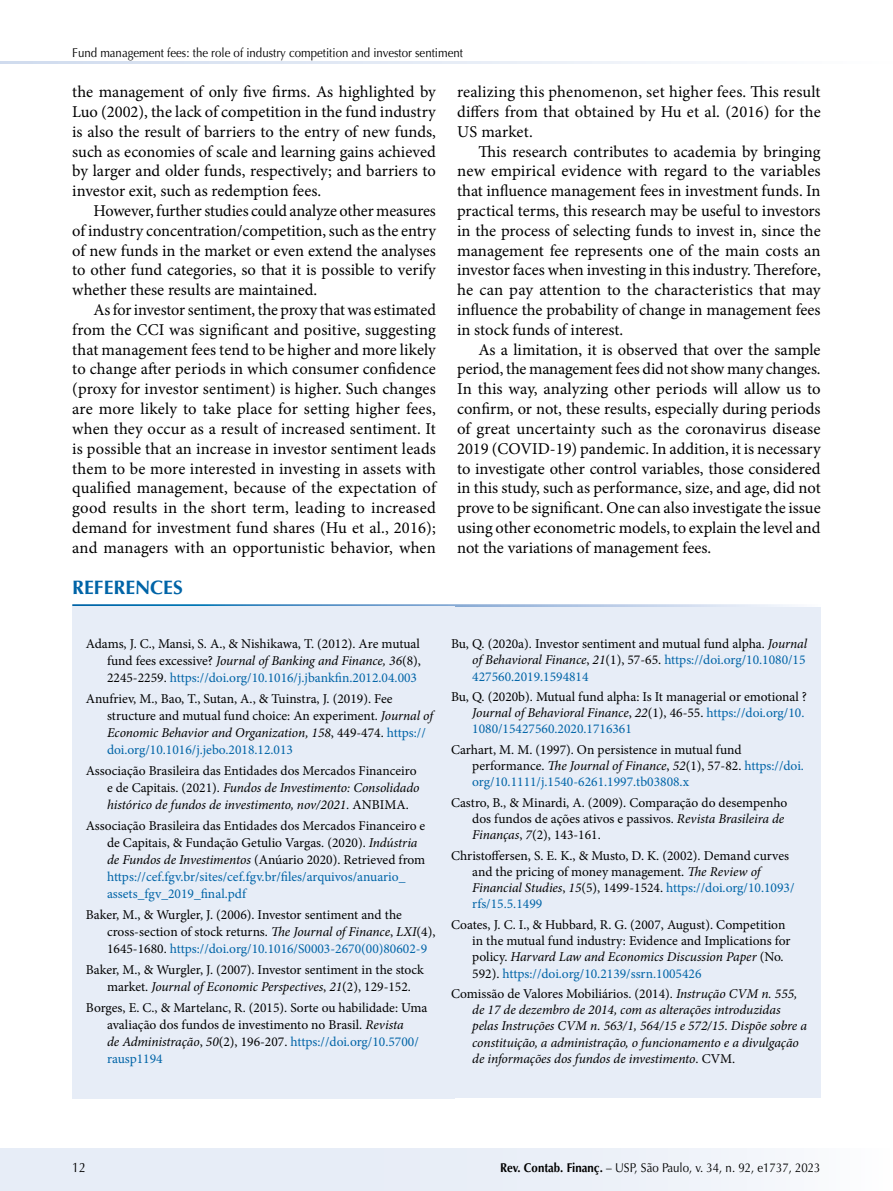
<style>
.page{position:relative;width:893px;height:1191px;background:#fff}
.page>*{position:absolute;margin:0;border:0;box-sizing:border-box;transform-origin:0 0}
.t1{font:700 19.5px "Optima LT Std";color:#0064a7}
.t2{font:16.5px/19.8px "Minion Pro";color:#000;text-align:justify}
.t3{font:13.5px/17px "Minion Pro";color:#000}
.t4{font:italic 13.5px/16.2px "Minion Pro";letter-spacing:-.005em;color:#000}
.t5{font:13.5px "Optima LT Std";color:#000;scale:.9 1}
.t6{font:12.75px "Optima LT Std";color:#000;scale:.9 1}
.s1{font-style:italic}
.s2{color:#0064a7}
.s3{font-style:normal}
.s4{font-weight:700}
</style>
<div class="page">
<div style="left:0;top:1148px;width:893px;height:43px;background:#e7edf7"></div>
<hr style="left:0;top:61px;width:893px;height:3px;background:#cfdbee">
<div style="left:73px;top:607px;width:382px;height:110px;background:#e7edf7"></div>
<div style="left:73px;top:662px;width:382px;height:127px;background:#e7edf7"></div>
<div style="left:73px;top:789px;width:382px;height:144px;background:#e7edf7"></div>
<div style="left:73px;top:933px;width:382px;height:93px;background:#e7edf7"></div>
<div style="left:73px;top:971px;width:382px;height:127px;background:#e7edf7"></div>
<div style="left:438px;top:607px;width:382px;height:108px;background:#e7edf7"></div>
<div style="left:438px;top:712px;width:382px;height:109px;background:#e7edf7"></div>
<div style="left:438px;top:818px;width:382px;height:125px;background:#e7edf7"></div>
<div style="left:438px;top:887px;width:382px;height:125px;background:#e7edf7"></div>
<div style="left:438px;top:956px;width:382px;height:142px;background:#e7edf7"></div>
<p class="t6" style="left:72px;top:45px;width:436px">Fund management fees: the role of industry competition and investor sentiment</p>
<p class="t2" style="left:72px;top:82px;width:365px">the management of only five firms. As highlighted by Luo (2002), the lack of competition in the fund industry is also the result of barriers to the entry of new funds, such as economies of scale and learning gains achieved by larger and older funds, respectively; and barriers to investor exit, such as redemption fees.</p>
<p class="t2" style="left:72px;top:201px;width:365px;text-indent:21px">However, further studies could analyze other measures of industry concentration/competition, such as the entry of new funds in the market or even extend the analyses to other fund categories, so that it is possible to verify whether these results are maintained.</p>
<p class="t2" style="left:72px;top:300px;width:365px;text-indent:21px">As for investor sentiment, the proxy that was estimated from the CCI was significant and positive, suggesting that management fees tend to be higher and more likely to change after periods in which consumer confidence (proxy for investor sentiment) is higher. Such changes are more likely to take place for setting higher fees, when they occur as a result of increased sentiment. It is possible that an increase in investor sentiment leads them to be more interested in investing in assets with qualified management, because of the expectation of good results in the short term, leading to increased demand for investment fund shares (Hu et al., 2016); and managers with an opportunistic behavior, when</p>
<p class="t1" style="left:72px;top:575px;width:112px">REFERENCES</p>
<p class="t2" style="left:457px;top:82px;width:365px">realizing this phenomenon, set higher fees. This result differs from that obtained by Hu et al. (2016) for the US market.</p>
<p class="t2" style="left:457px;top:141px;width:365px;text-indent:21px">This research contributes to academia by bringing new empirical evidence with regard to the variables that influence management fees in investment funds. In practical terms, this research may be useful to investors in the process of selecting funds to invest in, since the management fee represents one of the main costs an investor faces when investing in this industry. Therefore, he can pay attention to the characteristics that may influence the probability of change in management fees in stock funds of interest.</p>
<p class="t2" style="left:457px;top:339px;width:365px;text-indent:21px">As a limitation, it is observed that over the sample period, the management fees did not show many changes.<br>In this way, analyzing other periods will allow us to confirm, or not, these results, especially during periods of great uncertainty such as the coronavirus disease 2019 (COVID‑19) pandemic. In addition, it is necessary to investigate other control variables, those considered in this study, such as performance, size, and age, did not prove to be significant. One can also investigate the issue using other econometric models, to explain the level and not the variations of management fees.</p>
<p class="t3" style="left:107px;top:635px;width:315px;text-align:justify;text-indent:-21px">Adams, J. C., Mansi, S. A., &amp; Nishikawa, T. (2012). Are mutual fund fees excessive? <span class="s1">Journal of Banking and Finance, 36</span>(8), 2245‑2259. <span class="s2">https://doi.org/10.1016/j.jbankfin.2012.04.003</span></p>
<p class="t3" style="left:107px;top:690px;width:327px;text-indent:-21px">Anufriev, M., Bao, T., Sutan, A., &amp; Tuinstra, J. (2019). Fee structure and mutual fund choice: An experiment. <span class="s1">Journal of Economic Behavior and Organization, 158</span>, 449‑474. <span class="s2">https:// doi.org/10.1016/j.jebo.2018.12.013</span></p>
<p class="t3" style="left:107px;top:762px;width:314px;text-indent:-21px">Associação Brasileira das Entidades dos Mercados Financeiro e de Capitais. (2021). <span class="s1">Fundos de Investimento: Consolidado histórico de fundos de investimento, nov/2021.</span> ANBIMA.</p>
<p class="t3" style="left:107px;top:817px;width:320px;text-indent:-21px">Associação Brasileira das Entidades dos Mercados Financeiro e de Capitais, &amp; Fundação Getulio Vargas. (2020). <span class="s1">Indústria de Fundos de Investimentos</span> (Anúario 2020). Retrieved from <span class="s2">https://cef.fgv.br/sites/cef.fgv.br/files/arquivos/anuario_ assets_fgv_2019_final.pdf</span></p>
<p class="t3" style="left:107px;top:906px;width:330px;text-indent:-21px">Baker, M., &amp; Wurgler, J. (2006). Investor sentiment and the cross‑section of stock returns. <span class="s1">The Journal of Finance</span>, <span class="s1">LXI</span>(4),<br>1645‑1680. <span class="s2">https://doi.org/10.1016/S0003‑2670(00)80602‑9</span></p>
<p class="t3" style="left:107px;top:961px;width:318px;text-indent:-21px">Baker, M., &amp; Wurgler, J. (2007). Investor sentiment in the stock market. <span class="s1">Journal of Economic Perspectives</span>, <span class="s1">21</span>(2), 129‑152.</p>
<p class="t3" style="left:107px;top:999px;width:322px;text-indent:-21px">Borges, E. C., &amp; Martelanc, R. (2015). Sorte ou habilidade: Uma avaliação dos fundos de investimento no Brasil. <span class="s1">Revista<br>de Administração</span>, <span class="s1">50</span>(2), 196‑207. <span class="s2">https://doi.org/10.5700/ rausp1194</span></p>
<p class="t3" style="left:472px;top:636px;width:336px;line-height:16.2px;text-align:justify;text-indent:-21px">Bu, Q. (2020a). Investor sentiment and mutual fund alpha. <span class="s1">Journal of Behavioral Finance</span>, <span class="s1">21</span>(1), 57‑65. <span class="s2">https://doi.org/10.1080/15<br>427560.2019.1594814</span></p>
<p class="t3" style="left:472px;top:688px;width:336px;line-height:16.2px;text-indent:-21px">Bu, Q. (2020b). Mutual fund alpha: Is It managerial or emotional ?<br><span class="s1">Journal of Behavioral Finance</span>, <span class="s1">22</span>(1), 46‑55. <span class="s2">https://doi.org/10.<br>1080/15427560.2020.1716361</span></p>
<p class="t3" style="left:472px;top:741px;width:333px;line-height:16.2px;text-indent:-21px">Carhart, M. M. (1997). On persistence in mutual fund performance. <span class="s1">The Journal of Finance</span>, <span class="s1">52</span>(1), 57‑82. <span class="s2">https://doi. org/10.1111/j.1540‑6261.1997.tb03808.x</span></p>
<p class="t3" style="left:472px;top:794px;width:317px;line-height:16.2px;text-indent:-21px">Castro, B., &amp; Minardi, A. (2009). Comparação do desempenho dos fundos de ações ativos e passivos. <span class="s1">Revista Brasileira de<br>Finanças</span>, <span class="s1">7</span>(2), 143‑161.</p>
<p class="t3" style="left:472px;top:847px;width:324px;line-height:16.2px;text-indent:-21px">Christoffersen, S. E. K., &amp; Musto, D. K. (2002). Demand curves and the pricing of money management. <span class="s1">The Review of Financial Studies</span>, <span class="s1">15</span>(5), 1499‑1524. <span class="s2">https://doi.org/10.1093/ rfs/15.5.1499</span></p>
<p class="t3" style="left:472px;top:916px;width:320px;line-height:16.2px;text-indent:-21px">Coates, J. C. I., &amp; Hubbard, R. G. (2007, August). Competition in the mutual fund industry: Evidence and Implications for policy. <span class="s1">Harvard Law and Economics Discussion Paper</span> (No.<br>592). <span class="s2">https://doi.org/10.2139/ssrn.1005426</span></p>
<p class="t4" style="left:472px;top:985px;width:336px;text-indent:-21px"><span class="s3">Comissão de Valores Mobiliários. (2014).</span> Instrução CVM n. 555, de 17 de dezembro de 2014, com as alterações introduzidas pelas Instruções CVM n. 563/1, 564/15 e 572/15. Dispõe sobre a constituição, a administração, o funcionamento e a divulgação de informações dos fundos de investimento<span class="s3">. CVM.</span></p>
<p class="t5" style="left:72px;top:1160px;width:17px">12</p>
<p class="t6" style="left:500px;top:1160px;width:358px"><span class="s4">Rev. Contab. Finanç.</span> – USP, São Paulo, v. 34, n. 92, e1737, 2023</p>
</div>
